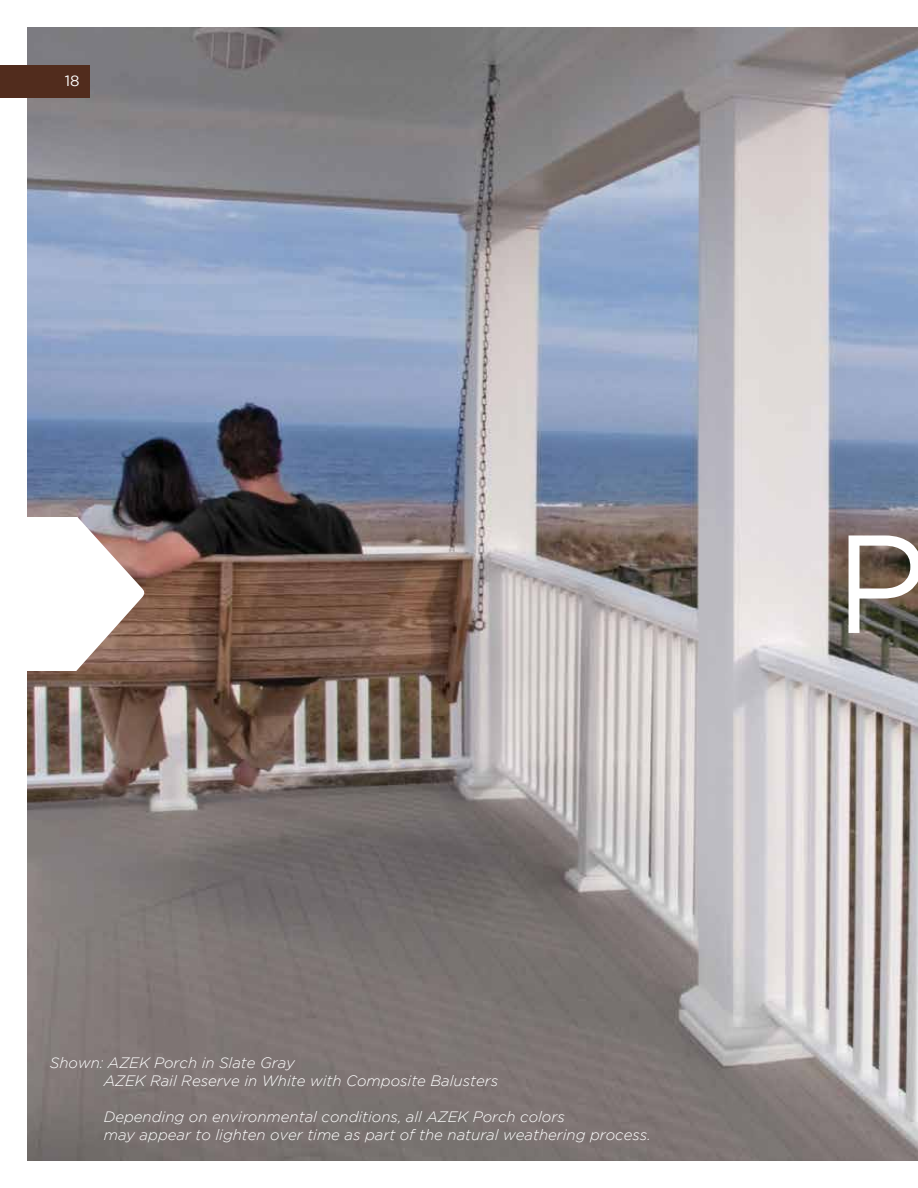
<style>
.page{position:relative;width:918px;height:1188px;background:#fff}
.page>*{position:absolute;margin:0;border:0;box-sizing:border-box;transform-origin:0 0}
.t1{font:139.2px "Gotham";color:#fff}
.t2{font:italic 300 15px/18px "Gotham";color:#fff}
.t3{font:15px "Gotham";color:#fff}
</style>
<div class="page">
<img style="left:27px;top:27px;width:891px;height:1134px">
<div style="left:0;top:65px;width:90px;height:32px;background:#512c1d"></div>
<svg style="left:27px;top:517px;width:119px;height:154px"></svg>
<p class="t3" style="left:65px;top:73px;width:16px">18</p>
<p class="t2" style="left:104px;top:1054px;width:396px;text-indent:-54px">Shown: AZEK Porch in Slate Gray<br>AZEK Rail Reserve in White with Composite Balusters</p>
<p class="t2" style="left:104px;top:1108px;width:549px">Depending on environmental conditions, all AZEK Porch colors<br>may appear to lighten over time as part of the natural weathering process.</p>
<h1 class="t1" style="left:835px;top:507px;width:95px">P</h1>
</div>
